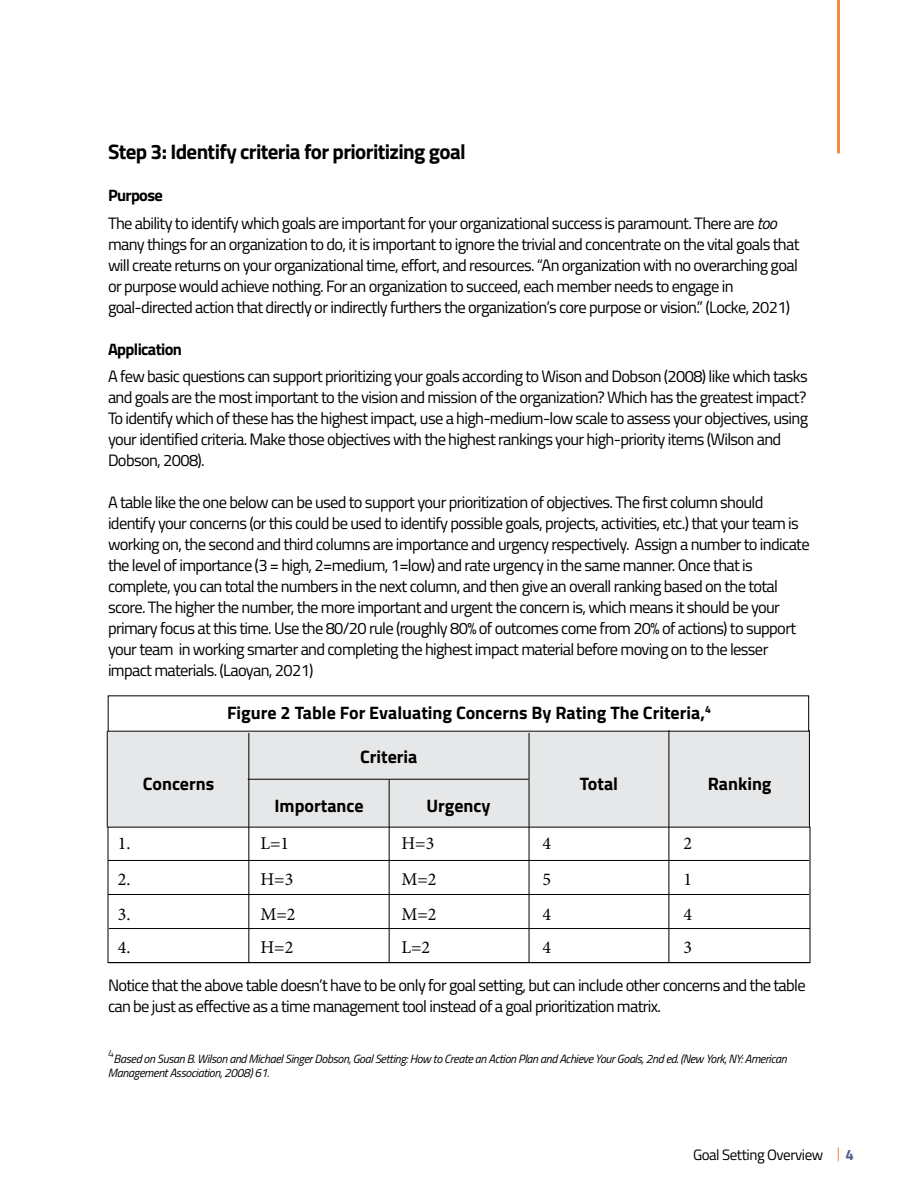
<style>
.page{position:relative;width:918px;height:1188px;background:#fff}
.page>*{position:absolute;margin:0;border:0;box-sizing:border-box;transform-origin:0 0}
.t1{font:700 21px "Titillium Web";letter-spacing:-.03em;color:#000}
.t2{font:700 18px "Titillium Web";color:#000}
.t3{font:18px "Minion Pro";color:#000}
.t4{font:16.5px/21px "Titillium Web";letter-spacing:-.04em;color:#000}
.t5{font:700 16.5px "Titillium Web";letter-spacing:-.04em;color:#000}
.t6{font:15px "Titillium Web";letter-spacing:-.03em;color:#000}
.t7{font:italic 12px/14.4px "Titillium Web";letter-spacing:-.03em;color:#000}
.t8{font:300 10.5px "Titillium Web";color:#000}
.s1{font-style:italic}
.s2{color:#f78a3c}
.s3{font-weight:700;color:#4f5f8c}
</style>
<div class="page">
<hr style="left:837px;top:0;width:3px;height:153px;background:#f78a3c">
<div style="left:108px;top:732px;width:702px;height:95px;background:#e6e7e8"></div>
<hr style="left:248px;top:733px;width:1px;height:229px;background:#000">
<hr style="left:389px;top:780px;width:1px;height:182px;background:#000">
<hr style="left:529px;top:733px;width:1px;height:229px;background:#000">
<hr style="left:669px;top:730px;width:1px;height:232px;background:#000">
<hr style="left:248px;top:779px;width:281px;height:1px;background:#000">
<hr style="left:809px;top:730px;width:1px;height:97px;background:#000">
<hr style="left:107px;top:731px;width:1px;height:96px;background:#000">
<hr style="left:108px;top:860px;width:701px;height:1px;background:#000">
<hr style="left:108px;top:894px;width:701px;height:1px;background:#000">
<hr style="left:109px;top:928px;width:701px;height:1px;background:#000">
<hr style="left:109px;top:962px;width:701px;height:1px;background:#000">
<p class="t1" style="left:108px;top:135px;width:359px">Step 3: Identify criteria for prioritizing goal</p>
<p class="t5" style="left:108px;top:182px;width:56px">Purpose</p>
<p class="t4" style="left:108px;top:211px;width:693px">The ability to identify which goals are important for your organizational success is paramount. There are <span class="s1">too </span>many things for an organization to do, it is important to ignore the trivial and concentrate on the vital goals that will create returns on your organizational time, effort, and resources. “An organization with no overarching goal or purpose would achieve nothing. For an organization to succeed, each member needs to engage in goal-directed action that directly or indirectly furthers the organization’s core purpose or vision.” (Locke, 2021)</p>
<h4 class="t5" style="left:108px;top:336px;width:75px">Application</h4>
<p class="t4" style="left:108px;top:365px;width:702px">A few basic questions can support prioritizing your goals according to Wison and Dobson (2008) like which tasks and goals are the most important to the vision and mission of the organization? Which has the greatest impact?<br>To identify which of these has the highest impact, use a high-medium-low scale to assess your objectives, using your identified criteria. Make those objectives with the highest rankings your high-priority items (Wilson and Dobson, 2008).</p>
<p class="t4" style="left:108px;top:491px;width:703px">A table like the one below can be used to support your prioritization of objectives. The first column should identify your concerns (or this could be used to identify possible goals, projects, activities, etc.) that your team is working on, the second and third columns are importance and urgency respectively. Assign a number to indicate the level of importance (3 = high, 2=medium, 1=low) and rate urgency in the same manner. Once that is complete, you can total the numbers in the next column, and then give an overall ranking based on the total score. The higher the number, the more important and urgent the concern is, which means it should be your primary focus at this time. Use the 80/20 rule (roughly 80% of outcomes come from 20% of actions) to support your team in working smarter and completing the highest impact material before moving on to the lesser impact materials. (Laoyan, 2021)</p>
<p class="t2" style="left:227px;top:699px;width:485px">Figure 2 Table For Evaluating Concerns By Rating The Criteria,<sup>4</sup></p>
<p class="t2" style="left:143px;top:770px;width:73px">Concerns</p>
<p class="t2" style="left:360px;top:743px;width:59px">Criteria</p>
<p class="t2" style="left:274px;top:792px;width:91px">Importance</p>
<p class="t2" style="left:426px;top:792px;width:66px">Urgency</p>
<p class="t2" style="left:580px;top:770px;width:40px">Total</p>
<p class="t2" style="left:708px;top:770px;width:65px">Ranking</p>
<p class="t3" style="left:118px;top:831px;width:14px">1.</p>
<p class="t3" style="left:260px;top:831px;width:30px">L=1</p>
<p class="t3" style="left:401px;top:831px;width:34px">H=3</p>
<p class="t3" style="left:542px;top:831px;width:10px">4</p>
<p class="t3" style="left:683px;top:831px;width:10px">2</p>
<p class="t3" style="left:118px;top:867px;width:14px">2.</p>
<p class="t3" style="left:260px;top:867px;width:34px">H=3</p>
<p class="t3" style="left:401px;top:867px;width:37px">M=2</p>
<p class="t3" style="left:542px;top:867px;width:10px">5</p>
<p class="t3" style="left:683px;top:867px;width:10px">1</p>
<p class="t3" style="left:118px;top:902px;width:14px">3.</p>
<p class="t3" style="left:260px;top:902px;width:37px">M=2</p>
<p class="t3" style="left:401px;top:902px;width:37px">M=2</p>
<p class="t3" style="left:542px;top:902px;width:10px">4</p>
<p class="t3" style="left:683px;top:902px;width:10px">4</p>
<p class="t3" style="left:118px;top:935px;width:14px">4.</p>
<p class="t3" style="left:260px;top:935px;width:34px">H=2</p>
<p class="t3" style="left:401px;top:935px;width:30px">L=2</p>
<p class="t3" style="left:542px;top:935px;width:10px">4</p>
<p class="t3" style="left:683px;top:935px;width:10px">3</p>
<p class="t4" style="left:108px;top:974px;width:699px">Notice that the above table doesn’t have to be only for goal setting, but can include other concerns and the table can be just as effective as a time management tool instead of a goal prioritization matrix.</p>
<p class="t8" style="left:108px;top:1045px;width:7px">4</p>
<p class="t7" style="left:108px;top:1051px;width:680px;text-indent:6px">Based on Susan B. Wilson and Michael Singer Dobson, Goal Setting: How to Create an Action Plan and Achieve Your Goals, 2nd ed. (New York, NY: American<br>Management Association, 2008) 61.</p>
<p class="t6" style="left:693px;top:1143px;width:163px">Goal Setting Overview <span class="s2">|</span> <span class="s3">4</span></p>
</div>
